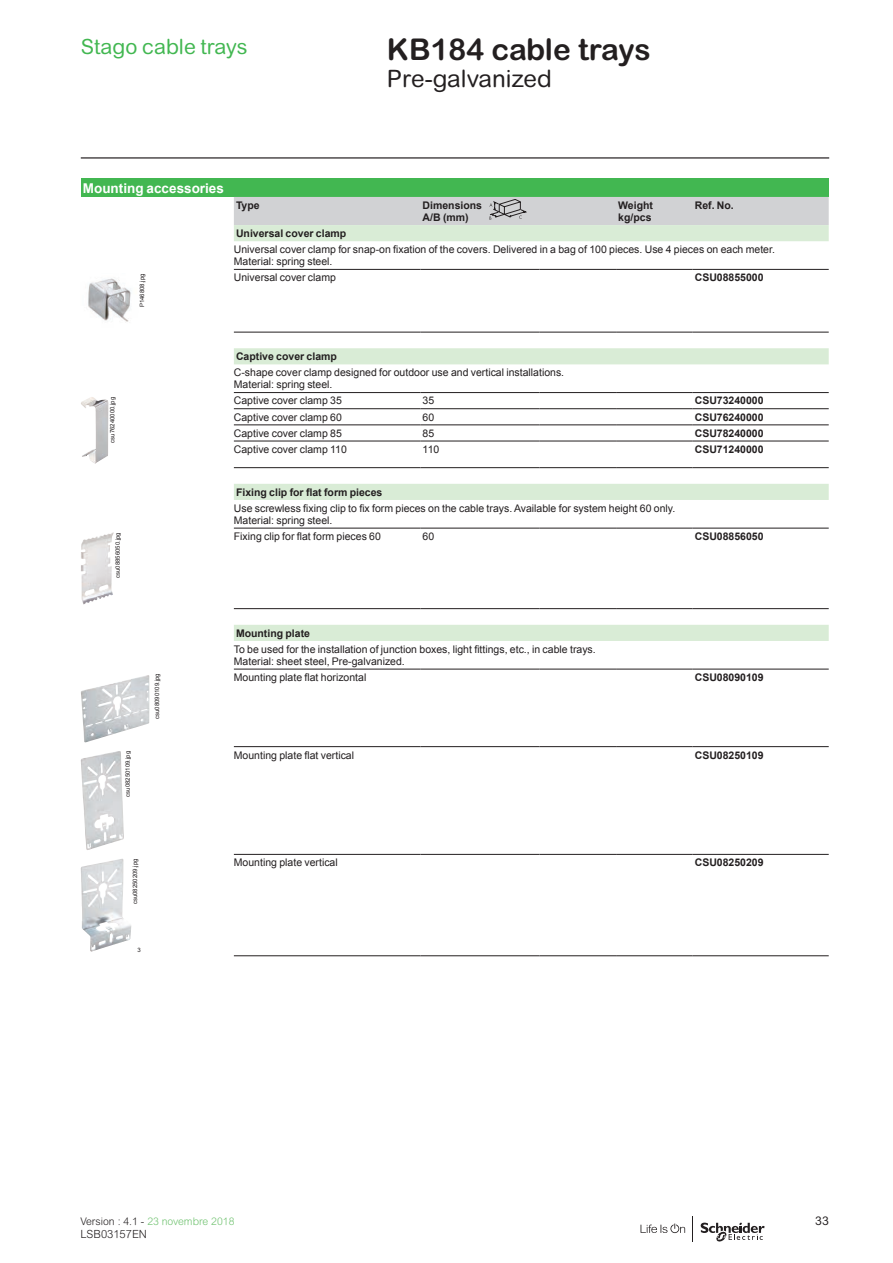
<style>
.page{position:relative;width:893px;height:1263px;background:#fff}
.page>*{position:absolute;margin:0;border:0;box-sizing:border-box;transform-origin:0 0}
.t1{font:700 30px "Arial Rounded MT Pro";color:#231f20}
.t2{font:24px "Arial Rounded MT Pro";color:#231f20}
.t3{font:21px "Arial Rounded MT Pro";color:#42b751}
.t4{font:700 13.5px "Arial";color:#fff}
.t5{font:12px "Arial Rounded MT Pro";color:#231f20}
.t6{font:300 11.25px "Arial Rounded MT Pro";color:#231f20}
.t7{font:10.5px/12px "Arial";color:#231f20}
.t8{font:700 10.5px/12px "Arial";color:#231f20}
.t9{font:300 10.5px "Arial Rounded MT Pro";color:#70c270}
.t10{font:6px "Arial";color:#231f20}
.s1{color:#231f20}
</style>
<div class="page">
<div style="left:81px;top:179px;width:748px;height:18px;background:#42b751"></div>
<svg style="left:81px;top:269px;width:153px;height:687px"></svg>
<svg style="left:234px;top:225px;width:595px;height:416px"></svg>
<hr style="left:420px;top:269px;width:120px;height:1px;background:#231f20">
<hr style="left:234px;top:392px;width:186px;height:1px;background:#231f20">
<hr style="left:420px;top:392px;width:120px;height:1px;background:#231f20">
<hr style="left:540px;top:392px;width:76px;height:1px;background:#231f20">
<hr style="left:616px;top:392px;width:77px;height:1px;background:#231f20">
<hr style="left:693px;top:392px;width:136px;height:1px;background:#231f20">
<hr style="left:234px;top:408px;width:186px;height:1px;background:#231f20">
<hr style="left:420px;top:408px;width:120px;height:1px;background:#231f20">
<hr style="left:540px;top:408px;width:76px;height:1px;background:#231f20">
<hr style="left:616px;top:408px;width:77px;height:1px;background:#231f20">
<hr style="left:693px;top:408px;width:136px;height:1px;background:#231f20">
<hr style="left:234px;top:425px;width:186px;height:1px;background:#231f20">
<hr style="left:420px;top:425px;width:120px;height:1px;background:#231f20">
<hr style="left:540px;top:425px;width:76px;height:1px;background:#231f20">
<hr style="left:616px;top:425px;width:77px;height:1px;background:#231f20">
<hr style="left:693px;top:425px;width:136px;height:1px;background:#231f20">
<hr style="left:234px;top:441px;width:186px;height:1px;background:#231f20">
<hr style="left:420px;top:441px;width:120px;height:1px;background:#231f20">
<hr style="left:540px;top:441px;width:76px;height:1px;background:#231f20">
<hr style="left:616px;top:441px;width:77px;height:1px;background:#231f20">
<hr style="left:693px;top:441px;width:136px;height:1px;background:#231f20">
<hr style="left:234px;top:467px;width:186px;height:1px;background:#231f20">
<hr style="left:420px;top:467px;width:120px;height:1px;background:#231f20">
<hr style="left:540px;top:467px;width:76px;height:1px;background:#231f20">
<hr style="left:616px;top:467px;width:77px;height:1px;background:#231f20">
<hr style="left:693px;top:467px;width:136px;height:1px;background:#231f20">
<hr style="left:234px;top:528px;width:186px;height:1px;background:#231f20">
<hr style="left:420px;top:528px;width:120px;height:1px;background:#231f20">
<hr style="left:540px;top:528px;width:76px;height:1px;background:#231f20">
<hr style="left:616px;top:528px;width:77px;height:1px;background:#231f20">
<hr style="left:693px;top:528px;width:136px;height:1px;background:#231f20">
<hr style="left:234px;top:608px;width:186px;height:1px;background:#231f20">
<hr style="left:420px;top:608px;width:120px;height:1px;background:#231f20">
<hr style="left:540px;top:608px;width:76px;height:1px;background:#231f20">
<hr style="left:616px;top:608px;width:77px;height:1px;background:#231f20">
<hr style="left:693px;top:608px;width:136px;height:1px;background:#231f20">
<hr style="left:234px;top:669px;width:186px;height:1px;background:#231f20">
<hr style="left:420px;top:669px;width:120px;height:1px;background:#231f20">
<hr style="left:540px;top:669px;width:76px;height:1px;background:#231f20">
<hr style="left:616px;top:669px;width:77px;height:1px;background:#231f20">
<hr style="left:693px;top:669px;width:136px;height:1px;background:#231f20">
<hr style="left:234px;top:746px;width:186px;height:1px;background:#231f20">
<hr style="left:420px;top:746px;width:120px;height:1px;background:#231f20">
<hr style="left:540px;top:746px;width:76px;height:1px;background:#231f20">
<hr style="left:616px;top:746px;width:77px;height:1px;background:#231f20">
<hr style="left:693px;top:746px;width:136px;height:1px;background:#231f20">
<hr style="left:234px;top:854px;width:186px;height:1px;background:#231f20">
<hr style="left:420px;top:854px;width:120px;height:1px;background:#231f20">
<hr style="left:540px;top:854px;width:76px;height:1px;background:#231f20">
<hr style="left:616px;top:854px;width:77px;height:1px;background:#231f20">
<hr style="left:693px;top:854px;width:136px;height:1px;background:#231f20">
<hr style="left:234px;top:955px;width:186px;height:1px;background:#231f20">
<hr style="left:420px;top:955px;width:120px;height:1px;background:#231f20">
<hr style="left:540px;top:955px;width:76px;height:1px;background:#231f20">
<hr style="left:616px;top:955px;width:77px;height:1px;background:#231f20">
<hr style="left:693px;top:955px;width:136px;height:1px;background:#231f20">
<hr style="left:234px;top:269px;width:186px;height:1px;background:#231f20">
<hr style="left:540px;top:269px;width:76px;height:1px;background:#231f20">
<hr style="left:616px;top:269px;width:77px;height:1px;background:#231f20">
<hr style="left:693px;top:269px;width:136px;height:1px;background:#231f20">
<hr style="left:234px;top:332px;width:186px;height:1px;background:#231f20">
<hr style="left:420px;top:332px;width:120px;height:1px;background:#231f20">
<hr style="left:540px;top:332px;width:76px;height:1px;background:#231f20">
<hr style="left:616px;top:332px;width:77px;height:1px;background:#231f20">
<hr style="left:693px;top:332px;width:136px;height:1px;background:#231f20">
<div style="left:234px;top:197px;width:595px;height:28px;background:#d1d2d4"></div>
<img style="left:81px;top:274px;width:57px;height:54px">
<img style="left:81px;top:397px;width:15px;height:52px">
<img style="left:89px;top:532px;width:24px;height:7px">
<img style="left:82px;top:675px;width:66px;height:16px">
<img style="left:81px;top:751px;width:38px;height:55px">
<img style="left:81px;top:859px;width:41px;height:69px">
<svg style="left:640px;top:1223px;width:45px;height:10px"></svg>
<svg style="left:701px;top:1222px;width:64px;height:20px"></svg>
<hr style="left:81px;top:157px;width:748px;height:2px;background:#231f20">
<h3 class="t3" style="left:81px;top:34px;width:168px">Stago cable trays</h3>
<p class="t4" style="left:83px;top:179px;width:143px">Mounting accessories</p>
<h1 class="t1" style="left:387px;top:32px;width:265px">KB184 cable trays</h1>
<h2 class="t2" style="left:387px;top:65px;width:166px">Pre-galvanized</h2>
<p class="t8" style="left:236px;top:199px;width:25px">Type</p>
<p class="t8" style="left:423px;top:199px;width:61px">Dimensions<br>A/B (mm)</p>
<p class="t8" style="left:618px;top:199px;width:36px">Weight kg/pcs</p>
<p class="t8" style="left:695px;top:199px;width:41px">Ref. No.</p>
<p class="t8" style="left:236px;top:228px;width:112px">Universal cover clamp</p>
<p class="t7" style="left:234px;top:244px;width:543px">Universal cover clamp for snap-on fixation of the covers. Delivered in a bag of 100 pieces. Use 4 pieces on each meter.<br>Material: spring steel.</p>
<p class="t10" style="left:138px;top:307px;width:35px;rotate:-90deg">P146808.jpg</p>
<p class="t7" style="left:234px;top:272px;width:104px">Universal cover clamp</p>
<p class="t8" style="left:695px;top:272px;width:70px">CSU08855000</p>
<p class="t8" style="left:236px;top:351px;width:102px">Captive cover clamp</p>
<p class="t7" style="left:234px;top:367px;width:332px">C-shape cover clamp designed for outdoor use and vertical installations.<br>Material: spring steel.</p>
<p class="t10" style="left:108px;top:442px;width:47px;rotate:-90deg">csu76240000.jpg</p>
<p class="t7" style="left:234px;top:395px;width:109px">Captive cover clamp 35</p>
<p class="t7" style="left:423px;top:395px;width:13px">35</p>
<p class="t8" style="left:695px;top:395px;width:70px">CSU73240000</p>
<p class="t7" style="left:234px;top:411px;width:109px">Captive cover clamp 60</p>
<p class="t7" style="left:423px;top:411px;width:13px">60</p>
<p class="t8" style="left:695px;top:411px;width:70px">CSU76240000</p>
<p class="t7" style="left:234px;top:427px;width:109px">Captive cover clamp 85</p>
<p class="t7" style="left:423px;top:427px;width:13px">85</p>
<p class="t8" style="left:695px;top:427px;width:70px">CSU78240000</p>
<p class="t7" style="left:234px;top:443px;width:115px">Captive cover clamp 110</p>
<p class="t7" style="left:423px;top:443px;width:18px">110</p>
<p class="t8" style="left:695px;top:443px;width:70px">CSU71240000</p>
<p class="t8" style="left:236px;top:486px;width:148px">Fixing clip for flat form pieces</p>
<p class="t7" style="left:234px;top:502px;width:443px">Use screwless fixing clip to fix form pieces on the cable trays. Available for system height 60 only.<br>Material: spring steel.</p>
<p class="t10" style="left:114px;top:578px;width:47px;rotate:-90deg">csu08856050.jpg</p>
<p class="t7" style="left:234px;top:530px;width:149px">Fixing clip for flat form pieces 60</p>
<p class="t7" style="left:423px;top:530px;width:13px">60</p>
<p class="t8" style="left:695px;top:531px;width:70px">CSU08856050</p>
<p class="t8" style="left:236px;top:627px;width:76px">Mounting plate</p>
<p class="t7" style="left:234px;top:643px;width:363px">To be used for the installation of junction boxes, light fittings, etc., in cable trays.<br>Material: sheet steel, Pre-galvanized.</p>
<p class="t10" style="left:153px;top:719px;width:47px;rotate:-90deg">csu08090109.jpg</p>
<p class="t7" style="left:234px;top:671px;width:134px">Mounting plate flat horizontal</p>
<p class="t8" style="left:695px;top:672px;width:70px">CSU08090109</p>
<p class="t10" style="left:124px;top:796px;width:47px;rotate:-90deg">csu08250109.jpg</p>
<p class="t7" style="left:234px;top:749px;width:122px">Mounting plate flat vertical</p>
<p class="t8" style="left:695px;top:749px;width:70px">CSU08250109</p>
<p class="t10" style="left:131px;top:904px;width:47px;rotate:-90deg">csu08250209.jpg</p>
<p class="t10" style="left:137px;top:945px;width:5px">3</p>
<p class="t7" style="left:234px;top:857px;width:105px">Mounting plate vertical</p>
<p class="t8" style="left:695px;top:857px;width:70px">CSU08250209</p>
<p class="t9" style="left:80px;top:1215px;width:156px"><span class="s1">Version : 4.1 -</span> 23 novembre 2018</p>
<p class="t5" style="left:815px;top:1214px;width:15px">33</p>
<p class="t6" style="left:80px;top:1228px;width:68px">LSB03157EN</p>
</div>
